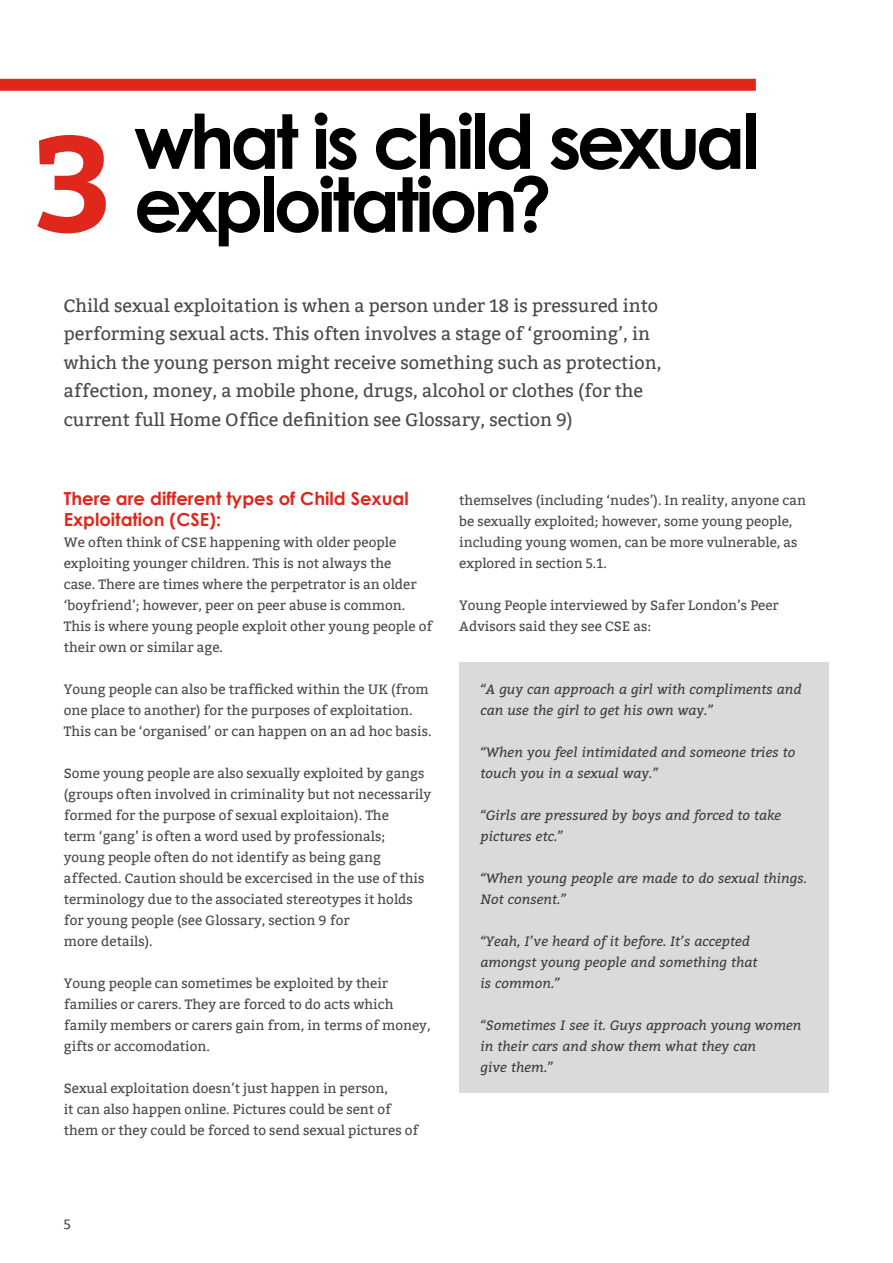
<style>
.page{position:relative;width:893px;height:1263px;background:#fff}
.page>*{position:absolute;margin:0;border:0;box-sizing:border-box;transform-origin:0 0}
.t1{font:700 135px "Bitter";color:#df271c}
.t2{font:700 75px/63px "Century Gothic";letter-spacing:-.055em;color:#000}
.t3{font:18px/28.5px "Bitter";color:#4a4a49}
.t4{font:700 18px/21px "Century Gothic";color:#df271c}
.t5{font:13.5px/21px "Bitter";color:#4a4a49}
.t6{font:italic 13.5px/21px "Bitter";color:#3c3c3b}
</style>
<div class="page">
<div style="left:459px;top:663px;width:370px;height:430px;background:#dadada"></div>
<div style="left:0;top:79px;width:756px;height:12px;background:#df271c"></div>
<h1 class="t1" style="left:34px;top:103px;width:81px">3</h1>
<h2 class="t2" style="left:134px;top:107px;width:627px">what is child sexual exploitation?</h2>
<p class="t3" style="left:64px;top:291px;width:599px">Child sexual exploitation is when a person under 18 is pressured into performing sexual acts. This often involves a stage of ‘grooming’, in which the young person might receive something such as protection, affection, money, a mobile phone, drugs, alcohol or clothes (for the current full Home Office definition see Glossary, section 9)</p>
<h3 class="t4" style="left:64px;top:487px;width:346px">There are different types of Child Sexual<br>Exploitation (CSE):</h3>
<p class="t5" style="left:64px;top:532px;width:370px">We often think of CSE happening with older people exploiting younger children. This is not always the<br>case. There are times where the perpetrator is an older ‘boyfriend’; however, peer on peer abuse is common.<br>This is where young people exploit other young people of their own or similar age.</p>
<p class="t5" style="left:64px;top:679px;width:369px">Young people can also be trafficked within the UK (from one place to another) for the purposes of exploitation.<br>This can be ‘organised’ or can happen on an ad hoc basis.</p>
<p class="t5" style="left:64px;top:763px;width:369px">Some young people are also sexually exploited by gangs (groups often involved in criminality but not necessarily formed for the purpose of sexual exploitaion). The<br>term ‘gang’ is often a word used by professionals;<br>young people often do not identify as being gang affected. Caution should be excercised in the use of this terminology due to the associated stereotypes it holds for young people (see Glossary, section 9 for<br>more details).</p>
<p class="t5" style="left:64px;top:973px;width:368px">Young people can sometimes be exploited by their families or carers. They are forced to do acts which family members or carers gain from, in terms of money, gifts or accomodation.</p>
<p class="t5" style="left:64px;top:1078px;width:356px">Sexual exploitation doesn’t just happen in person,<br>it can also happen online. Pictures could be sent of them or they could be forced to send sexual pictures of</p>
<p class="t5" style="left:459px;top:490px;width:348px">themselves (including ‘nudes’). In reality, anyone can be sexually exploited; however, some young people, including young women, can be more vulnerable, as explored in section 5.1.</p>
<p class="t5" style="left:459px;top:595px;width:321px">Young People interviewed by Safer London’s Peer<br>Advisors said they see CSE as:</p>
<p class="t6" style="left:480px;top:678px;width:322px">“A guy can approach a girl with compliments and can use the girl to get his own way.”</p>
<p class="t6" style="left:480px;top:741px;width:316px">“When you feel intimidated and someone tries to touch you in a sexual way.”</p>
<p class="t6" style="left:480px;top:804px;width:302px">“Girls are pressured by boys and forced to take pictures etc.”</p>
<p class="t6" style="left:480px;top:867px;width:328px">“When young people are made to do sexual things.<br>Not consent.”</p>
<p class="t6" style="left:480px;top:930px;width:278px">“Yeah, I’ve heard of it before. It’s accepted amongst young people and something that is common.”</p>
<p class="t6" style="left:480px;top:1014px;width:322px">“Sometimes I see it. Guys approach young women in their cars and show them what they can<br>give them.”</p>
<p class="t5" style="left:64px;top:1214px;width:9px">5</p>
</div>
